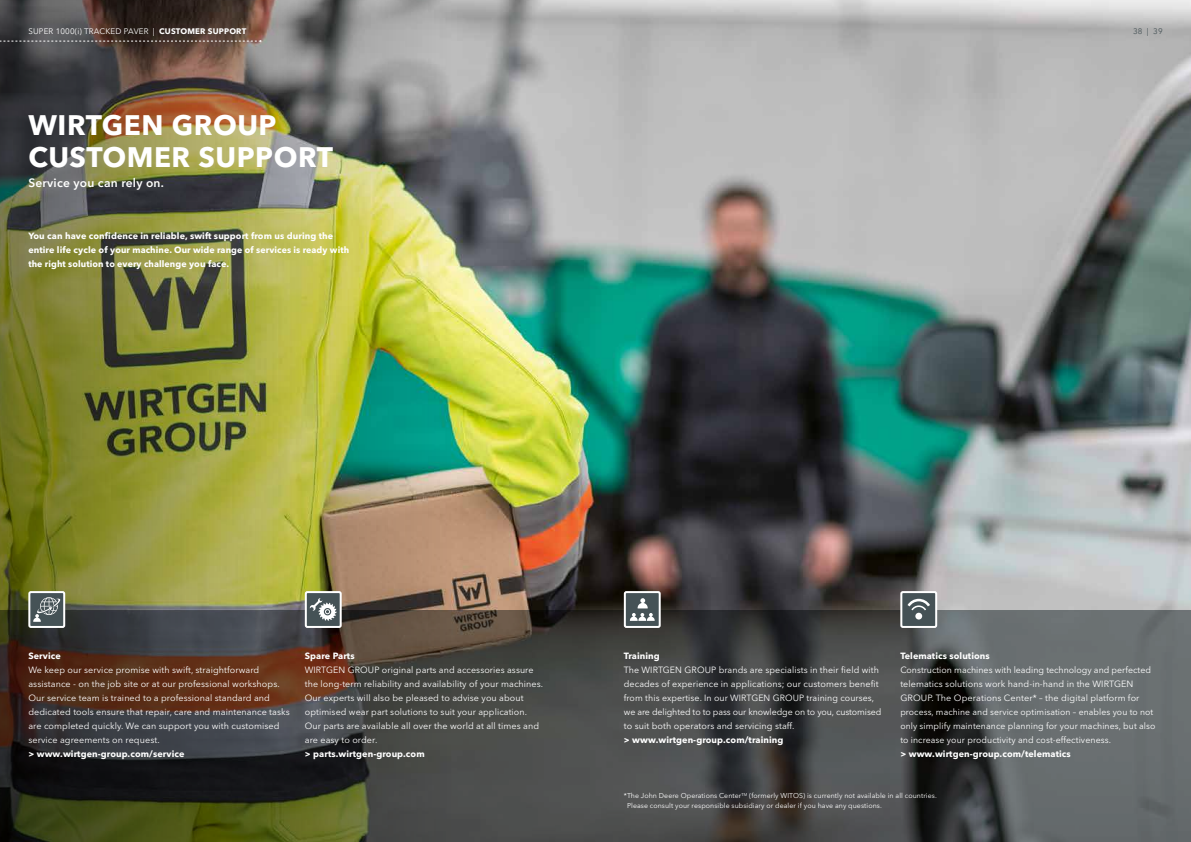
<style>
.page{position:relative;width:1191px;height:842px;background:#fff}
.page>*{position:absolute;margin:0;border:0;box-sizing:border-box;transform-origin:0 0}
.t1{font:700 28px/32px "Avenir Next LT Pro";letter-spacing:.02em;color:#fff}
.t2{font:600 12px "Avenir Next LT Pro";letter-spacing:.02em;color:#fff}
.t3{font:9px/14px "Avenir Next LT Pro";letter-spacing:.01em;color:#fff}
.t4{font:700 9px/14px "Avenir Next LT Pro";letter-spacing:.01em;color:#fff}
.t5{font:8.9px/14px "Avenir Next LT Pro";letter-spacing:.01em;color:#fff}
.t6{font:8.8px "Avenir Next LT Pro";letter-spacing:.01em;color:#fff}
.t7{font:8px "Avenir Next LT Pro";letter-spacing:.02em;color:#fff}
.t8{font:8px "Avenir Next LT Pro";color:#455256}
.t9{font:7px/10px "Avenir Next LT Pro";letter-spacing:.01em;color:#fff}
.s1{font-weight:700}
.s2{font-size:8.8px}
.s3{font-size:9px}
</style>
<div class="page">
<img style="left:452px;top:0;width:739px;height:609px">
<img style="left:0;top:0;width:452px;height:609px">
<svg style="left:0;top:40px;width:261px;height:2px"></svg>
<svg style="left:0;top:609px;width:1191px;height:233px;background:#484742"></svg>
<div style="left:29px;top:592px;width:35px;height:35px;background:#455256;border-radius:2px"></div>
<div style="left:28px;top:591px;width:37px;height:37px;border:2px solid #fff;border-radius:2px"></div>
<svg style="left:33px;top:597px;width:28px;height:25px"></svg>
<div style="left:625px;top:592px;width:34px;height:35px;background:#455256;border-radius:2px"></div>
<div style="left:624px;top:591px;width:36px;height:37px;border:2px solid #fff;border-radius:2px"></div>
<svg style="left:630px;top:598px;width:24px;height:23px"></svg>
<div style="left:306px;top:592px;width:35px;height:35px;background:#455256;border-radius:2px"></div>
<div style="left:305px;top:591px;width:37px;height:37px;border:2px solid #fff;border-radius:2px"></div>
<svg style="left:310px;top:598px;width:27px;height:23px"></svg>
<div style="left:901px;top:592px;width:35px;height:35px;background:#455256;border-radius:2px"></div>
<div style="left:900px;top:591px;width:37px;height:37px;border:2px solid #fff;border-radius:2px"></div>
<div style="left:915px;top:613px;width:7px;height:6px;background:#fff;border-radius:50%"></div>
<svg style="left:907px;top:599px;width:23px;height:11px"></svg>
<p class="t7" style="left:28px;top:27px;width:219px">SUPER 1000(i) TRACKED PAVER | <span class="s1">CUSTOMER SUPPORT</span></p>
<p class="t8" style="left:1133px;top:27px;width:31px">38 | 39</p>
<h1 class="t1" style="left:28px;top:108px;width:306px">WIRTGEN GROUP<br>CUSTOMER SUPPORT</h1>
<h2 class="t2" style="left:28px;top:175px;width:137px">Service you can rely on.</h2>
<p class="t4" style="left:28px;top:229px;width:322px">You can have confidence in reliable, swift support from us during the entire life cycle of your machine. Our wide range of services is ready with the right solution to every challenge you face.</p>
<p class="t4" style="left:28px;top:649px;width:34px">Service</p>
<p class="t3" style="left:28px;top:663px;width:263px">We keep our service promise with swift, straightforward assistance - on the job site or at our professional workshops.<br>Our service team is trained to a professional standard and dedicated tools ensure that repair, care and maintenance tasks are completed quickly. We can support you with customised service agreements on request.</p>
<p class="t4" style="left:28px;top:747px;width:158px">&gt; www.wirtgen-group.com/service</p>
<p class="t4" style="left:305px;top:649px;width:51px">Spare Parts</p>
<p class="t3" style="left:305px;top:663px;width:240px">WIRTGEN GROUP original parts and accessories assure the long-term reliability and availability of your machines.<br>Our experts will also be pleased to advise you about optimised wear part solutions to suit your application.<br>Our parts are available all over the world at all times and are easy to order.</p>
<p class="t4" style="left:305px;top:747px;width:121px">&gt; parts.wirtgen-group.com</p>
<p class="t4" style="left:624px;top:649px;width:37px">Training</p>
<p class="t3" style="left:624px;top:663px;width:259px">The WIRTGEN GROUP brands are specialists in their field with decades of experience in applications; our customers benefit from this expertise. In our WIRTGEN GROUP training courses, we are delighted to to pass our knowledge on to you, customised to suit both operators and servicing staff.</p>
<p class="t4" style="left:624px;top:733px;width:161px">&gt; www.wirtgen-group.com/training</p>
<p class="t4" style="left:900px;top:649px;width:91px">Telematics solutions</p>
<p class="t3" style="left:900px;top:663px;width:252px">Construction machines with leading technology and perfected telematics solutions work hand-in-hand in the WIRTGEN<br>GROUP. The Operations Center* – the digital <span class="s2">platform for</span></p>
<p class="t6" style="left:900px;top:707px;width:254px">process, machine and service optimisation – enables you to not</p>
<p class="t5" style="left:900px;top:719px;width:257px"><span class="s2">only sim</span>plify maintenance planning for your machines, but also to increase your productivity <span class="s3">and cost-effectiveness.</span></p>
<p class="t4" style="left:900px;top:747px;width:172px">&gt; www.wirtgen-group.com/telematics</p>
<p class="t9" style="left:627px;top:790px;width:311px;text-indent:-3px">*The John Deere Operations Center<sup>TM</sup> (formerly WITOS) is currently not available in all countries.<br>Please consult your responsible subsidiary or dealer if you have any questions.</p>
</div>
